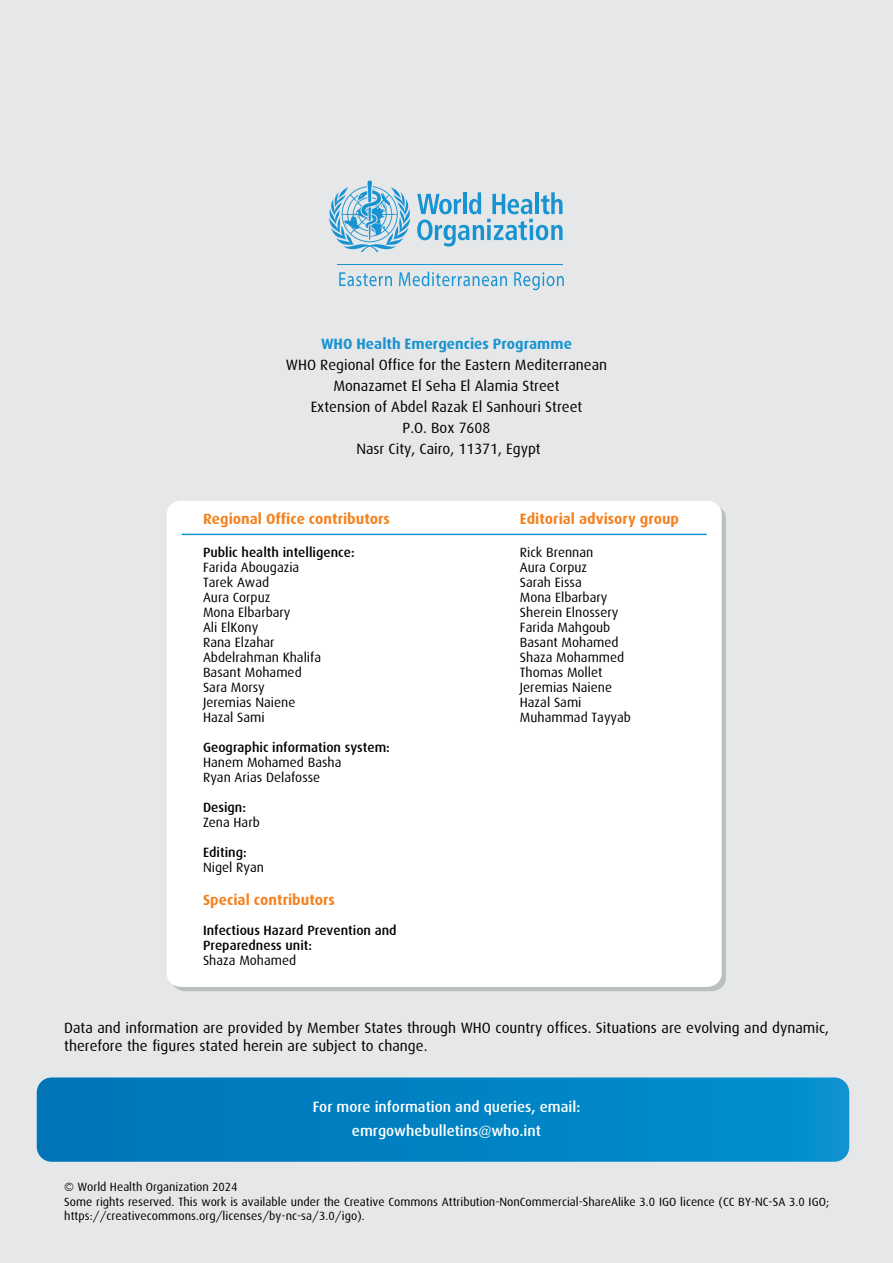
<style>
.page{position:relative;width:893px;height:1263px;background:#e6e7e8}
.page>*{position:absolute;margin:0;border:0;box-sizing:border-box;transform-origin:0 0}
.t1{font:15px/21px "Dax";color:#000;text-align:center}
.t2{font:700 15px "Dax";color:#f58220}
.t3{font:500 15px/24px "Dax";color:#fff;text-align:center}
.t4{font:700 15px "Dax";color:#1893d2}
.t5{font:13.5px/15px "Dax";color:#000}
.t6{font:500 13.5px/15px "Dax";color:#000}
.t7{font:12px/14.4px "Dax";color:#000}
</style>
<div class="page">
<svg style="left:37px;top:1077px;width:812px;height:85px;background:#0383c3"></svg>
<svg style="left:329px;top:180px;width:234px;height:72px"></svg>
<hr style="left:338px;top:264px;width:225px;height:1px;background:#1893d2">
<svg style="left:339px;top:272px;width:53px;height:14px"></svg>
<svg style="left:399px;top:272px;width:108px;height:14px"></svg>
<svg style="left:514px;top:272px;width:50px;height:18px"></svg>
<div style="left:167px;top:501px;width:555px;height:486px;background:#fff;border-radius:14px"></div>
<hr style="left:182px;top:534px;width:525px;height:1px;background:#1893d2">
<p class="t4" style="left:321px;top:335px;width:252px">WHO Health Emergencies Programme</p>
<p class="t1" style="left:286px;top:354px;width:323px">WHO Regional Office for the Eastern Mediterranean Monazamet El Seha El Alamia Street<br>Extension of Abdel Razak El Sanhouri Street<br>O.P . Box 7608<br>Nasr City, Cairo, 11371, Egypt</p>
<p class="t2" style="left:203px;top:510px;width:188px">Regional Office contributors</p>
<p class="t6" style="left:203px;top:545px;width:153px">Public health intelligence:</p>
<p class="t5" style="left:203px;top:560px;width:120px">Farida Abougazia<br>Tarek Awad<br>Aura Corpuz<br>Mona Elbarbary<br>Ali ElKony<br>Rana Elzahar<br>Abdelrahman Khalifa<br>Basant Mohamed<br>Sara Morsy<br>Jeremias Naiene<br>Hazal Sami</p>
<p class="t6" style="left:203px;top:740px;width:188px">Geographic information system:</p>
<p class="t5" style="left:203px;top:755px;width:140px">Hanem Mohamed Basha<br>Ryan Arias Delafosse</p>
<p class="t6" style="left:203px;top:800px;width:44px">Design:</p>
<p class="t5" style="left:203px;top:815px;width:58px">Zena Harb</p>
<p class="t6" style="left:203px;top:845px;width:45px">Editing:</p>
<p class="t5" style="left:203px;top:860px;width:62px">Nigel Ryan</p>
<p class="t2" style="left:203px;top:891px;width:133px">Special contributors</p>
<p class="t6" style="left:203px;top:923px;width:195px">Infectious Hazard Prevention and<br>Preparedness unit:</p>
<p class="t5" style="left:203px;top:953px;width:95px">Shaza Mohamed</p>
<p class="t2" style="left:520px;top:510px;width:161px">Editorial advisory group</p>
<p class="t5" style="left:520px;top:545px;width:113px">Rick Brennan<br>Aura Corpuz<br>Sarah Eissa<br>Mona Elbarbary<br>Sherein Elnossery<br>Farida Mahgoub<br>Basant Mohamed<br>Shaza Mohammed<br>Thomas Mollet<br>Jeremias Naiene<br>Hazal Sami<br>Muhammad Tayyab</p>
<p class="t1" style="left:64px;top:1019px;width:766px;line-height:18px;text-align:left">Data and information are provided by Member States through WHO country offices. Situations are evolving and dynamic, therefore the figures stated herein are subject to change.</p>
<p class="t3" style="left:313px;top:1095px;width:269px">For more information and queries, email: emrgowhebulletins@who.int</p>
<p class="t7" style="left:64px;top:1180px;width:766px">© World Health Organization 2024<br>Some rights reserved. This work is available under the Creative Commons Attribution-NonCommercial-ShareAlike 3.0 IGO licence (CC BY-NC-SA 3.0 IGO; https://creativecommons.org/licenses/by-nc-sa/3.0/igo .(</p>
</div>
